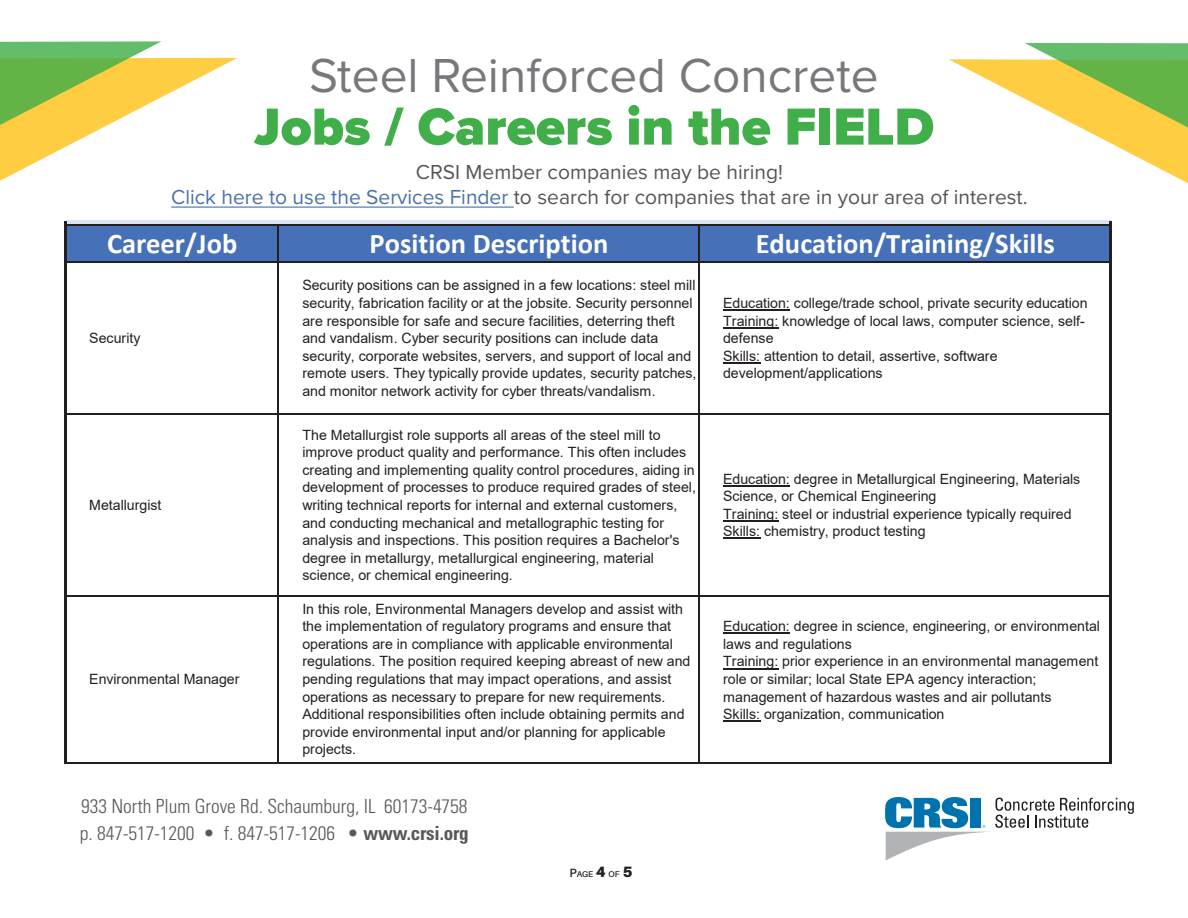
<style>
.page{position:relative;width:1188px;height:918px;background:#fff}
.page>*{position:absolute;margin:0;border:0;box-sizing:border-box;transform-origin:0 0}
.t1{font:900 54px "Proxima Nova";color:#40ae49}
.t2{font:49.5px "Proxima Nova";color:#76787b}
.t3{font:700 28.5px "Calibri";color:#fff}
.t4{font:21px/25.2px "Proxima Nova";color:#545557;text-align:center}
.t5{font:300 condensed 19.5px/27px "Univers LT Std";color:#57585a}
.t6{font:14.25px/17.5px "Arial";color:#231f20}
.t7{font:600 8.4px "Aileron";color:#231f20}
.s1{color:#4971ab}
.s2{font-stretch:normal}
.s3{font-weight:700}
.s4{font-size:12px}
.s5{font-weight:900;font-size:15px}
</style>
<div class="page">
<svg style="left:885px;top:797px;width:249px;height:63px"></svg>
<svg style="left:66px;top:58px;width:171px;height:370px"></svg>
<svg style="left:0;top:41px;width:161px;height:371px"></svg>
<svg style="left:949px;top:59px;width:160px;height:355px"></svg>
<svg style="left:1025px;top:43px;width:163px;height:370px"></svg>
<hr style="left:171px;top:207px;width:343px;height:1px;background:#4971ab">
<hr style="left:66px;top:221px;width:1044px;height:4px;background:#d9e3f2">
<div style="left:66px;top:225px;width:1044px;height:37px;background:#4671b8"></div>
<hr style="left:64px;top:221px;width:2px;height:42px;background:#231f20">
<hr style="left:1109px;top:221px;width:3px;height:42px;background:#231f20">
<hr style="left:277px;top:225px;width:2px;height:38px;background:#231f20">
<hr style="left:698px;top:225px;width:2px;height:38px;background:#231f20">
<hr style="left:66px;top:224px;width:1043px;height:1px;background:#231f20">
<hr style="left:723px;top:310px;width:67px;height:1px;background:#231f20">
<hr style="left:723px;top:327px;width:55px;height:1px;background:#231f20">
<hr style="left:723px;top:362px;width:37px;height:1px;background:#231f20">
<hr style="left:723px;top:485px;width:67px;height:1px;background:#231f20">
<hr style="left:723px;top:520px;width:55px;height:1px;background:#231f20">
<hr style="left:723px;top:538px;width:37px;height:1px;background:#231f20">
<hr style="left:723px;top:633px;width:67px;height:1px;background:#231f20">
<hr style="left:723px;top:668px;width:55px;height:1px;background:#231f20">
<hr style="left:723px;top:721px;width:37px;height:1px;background:#231f20">
<hr style="left:64px;top:261px;width:2px;height:502px;background:#231f20">
<hr style="left:277px;top:263px;width:2px;height:500px;background:#231f20">
<hr style="left:698px;top:263px;width:2px;height:500px;background:#231f20">
<hr style="left:1109px;top:261px;width:3px;height:502px;background:#231f20">
<hr style="left:66px;top:261px;width:1043px;height:2px;background:#231f20">
<hr style="left:66px;top:414px;width:1043px;height:1px;background:#231f20">
<hr style="left:66px;top:595px;width:1043px;height:1px;background:#231f20">
<hr style="left:66px;top:762px;width:1043px;height:1px;background:#231f20">
<h2 class="t2" style="left:309px;top:55px;width:571px">Steel Reinforced Concrete</h2>
<h1 class="t1" style="left:254px;top:104px;width:682px">Jobs / Careers in the FIELD</h1>
<h3 class="t4" style="left:171px;top:160px;width:858px">CRSI Member companies may be hiring!<br><span class="s1">Click here to use the Services Finder</span> to search for companies that are in your area of interest.</h3>
<h3 class="t3" style="left:107px;top:232px;width:132px">Career/Job</h3>
<h3 class="t3" style="left:370px;top:232px;width:240px">Position Description</h3>
<h3 class="t3" style="left:756px;top:232px;width:301px">Education/Training/Skills</h3>
<p class="t6" style="left:89px;top:331px;width:53px">Security</p>
<p class="t6" style="left:89px;top:497px;width:74px">Metallurgist</p>
<p class="t6" style="left:89px;top:672px;width:152px">Environmental Manager</p>
<p class="t6" style="left:302px;top:278px;width:396px">Security positions can be assigned in a few locations: steel mill security, fabrication facility or at the jobsite. Security personnel are responsible for safe and secure facilities, deterring theft and vandalism. Cyber security positions can include data security, corporate websites, servers, and support of local and remote users. They typically provide updates, security patches, and monitor network activity for cyber threats/vandalism.</p>
<p class="t6" style="left:302px;top:427px;width:395px">The Metallurgist role supports all areas of the steel mill to improve product quality and performance. This often includes creating and implementing quality control procedures, aiding in development of processes to produce required grades of steel, writing technical reports for internal and external customers, and conducting mechanical and metallographic testing for analysis and inspections. This position requires a Bachelor's degree in metallurgy, metallurgical engineering, material science, or chemical engineering.</p>
<p class="t6" style="left:302px;top:601px;width:390px">In this role, Environmental Managers develop and assist with the implementation of regulatory programs and ensure that operations are in compliance with applicable environmental regulations. The position required keeping abreast of new and pending regulations that may impact operations, and assist operations as necessary to prepare for new requirements.<br>Additional responsibilities often include obtaining permits and provide environmental input and/or planning for applicable projects.</p>
<h3 class="t5" style="left:80px;top:794px;width:390px">933 North Plum Grove Rd. Schaumburg, IL 60173-4758 p. 847-517-1200 • f. 847-517-1206 <span class="s2">•</span> <span class="s3">www.crsi.org</span></h3>
<p class="t7" style="left:569px;top:869px;width:65px"><span class="s4">P</span>AGE <span class="s5">4</span> OF <span class="s5">5</span></p>
<p class="t6" style="left:723px;top:296px;width:366px">Education: college/trade school, private security education Training: knowledge of local laws, computer science, self&shy;defense<br>Skills: attention to detail, assertive, software development/applications</p>
<p class="t6" style="left:723px;top:471px;width:359px">Education: degree in Metallurgical Engineering, Materials Science, or Chemical Engineering<br>Training: steel or industrial experience typically required Skills: chemistry, product testing</p>
<p class="t6" style="left:723px;top:619px;width:378px">Education: degree in science, engineering, or environmental laws and regulations<br>Training: prior experience in an environmental management role or similar; local State EPA agency interaction; management of hazardous wastes and air pollutants<br>Skills: organization, communication</p>
</div>
